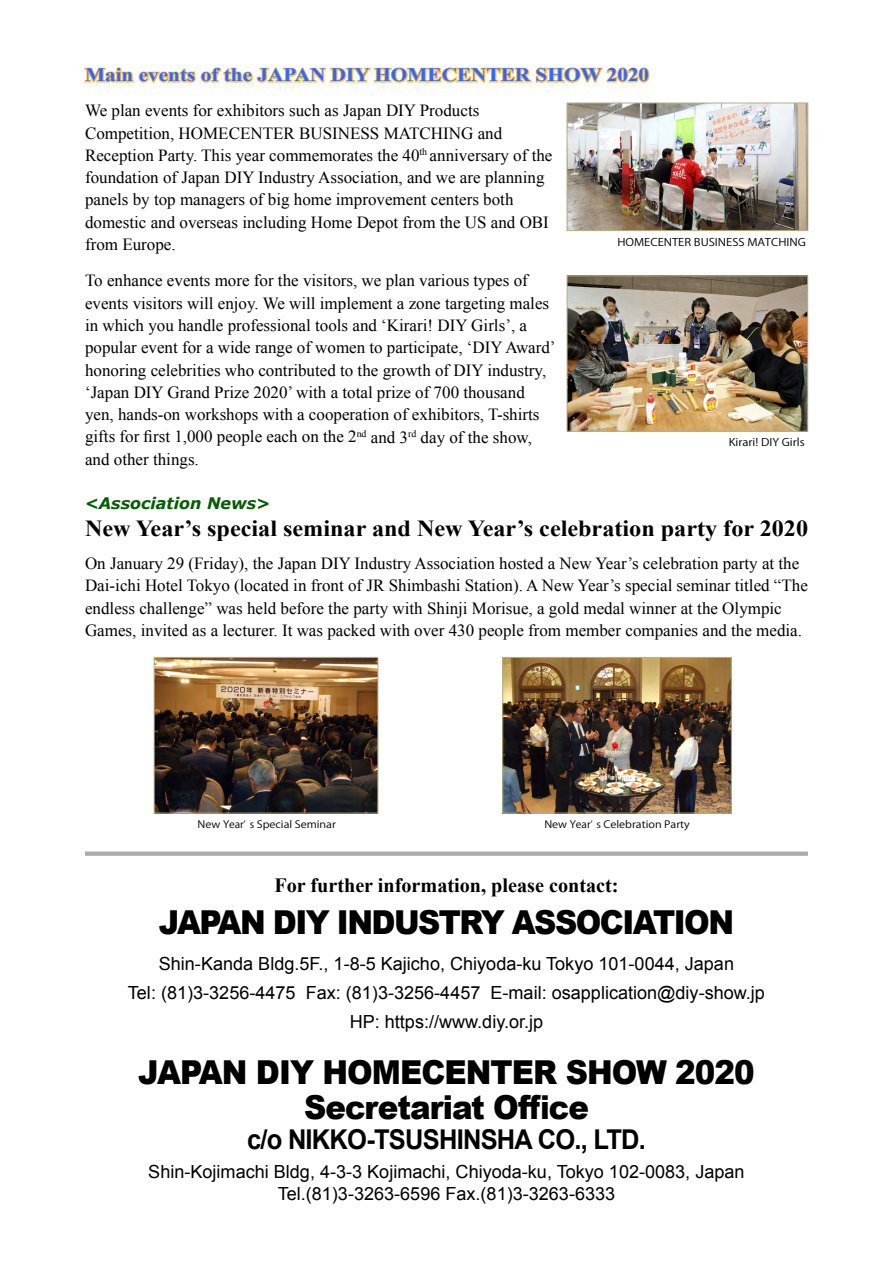
<style>
.page{position:relative;width:893px;height:1263px;background:#fff}
.page>*{position:absolute;margin:0;border:0;box-sizing:border-box;transform-origin:0 0}
.t1{font:900 33px/35.1px "Arial";letter-spacing:-.03em;color:#000;text-align:center;scale:.93 1}
.t2{font:900 33px "Arial";letter-spacing:-.05em;color:#000;scale:.93 1}
.t3{font:700 27.3px "Arial";letter-spacing:-.03em;color:#000;scale:.93 1}
.t4{font:700 22.95px "Times New Roman";color:#000;scale:1.06 1}
.t5{font:700 20.25px "Times New Roman";color:#000}
.t6{font:700 19.2px "Times New Roman";color:#36f;scale:1.11 1}
.t7{font:18px/28.7px "Arial";color:#000;text-align:center}
.t8{font:16.95px/22.4px "Times New Roman";color:#000}
.t9{font:italic 700 15.9px "Verdana";color:#005d00}
.t10{font:10.5px "Koz Go Pr 6 N";color:#000;scale:1.11 1}
.t11{font:10.05px "Koz Go Pro";color:#000;scale:1.11 1}
</style>
<div class="page">
<div style="left:85px;top:851px;width:723px;height:5px;background:#aaabab"></div>
<svg style="left:84px;top:67px;width:566px;height:16px"></svg>
<img style="left:569px;top:105px;width:237px;height:124px">
<div style="left:567px;top:103px;width:241px;height:128px;border:1px solid #b6b186"></div>
<img style="left:569px;top:278px;width:237px;height:151px">
<div style="left:567px;top:276px;width:241px;height:155px;border:1px solid #b6b186"></div>
<img style="left:156px;top:659px;width:220px;height:152px">
<div style="left:154px;top:657px;width:224px;height:156px;border:1px solid #b6b186"></div>
<img style="left:505px;top:659px;width:224px;height:152px">
<div style="left:503px;top:657px;width:228px;height:156px;border:1px solid #b6b186"></div>
<p class="t6" style="left:85px;top:62px;width:510px">Main events of the JAPAN DIY HOMECENTER SHOW 2020</p>
<p class="t8" style="left:85px;top:99px;width:469px">We plan events for exhibitors such as Japan DIY Products Competition, HOMECENTER BUSINESS MATCHING and Reception Party. This year commemorates the 40<sup>th</sup> anniversary of the foundation of Japan DIY Industry Association, and we are planning panels by top managers of big home improvement centers both domestic and overseas including Home Depot from the US and OBI from Europe.</p>
<p class="t8" style="left:85px;top:269px;width:472px">To enhance events more for the visitors, we plan various types of events visitors will enjoy. We will implement a zone targeting males in which you handle professional tools and ‘Kirari! DIY Girls’, a popular event for a wide range of women to participate, ‘DIY Award’ honoring celebrities who contributed to the growth of DIY industry, ‘Japan DIY Grand Prize 2020’ with a total prize of 700 thousand yen, hands-on workshops with a cooperation of exhibitors, T-shirts gifts for first 1,000 people each on the 2<sup>nd</sup> and 3<sup>rd</sup> day of the show, and other things.</p>
<p class="t9" style="left:85px;top:492px;width:186px">&lt;Association News&gt;</p>
<h3 class="t4" style="left:85px;top:512px;width:684px">New Year’s special seminar and New Year’s celebration party for 2020</h3>
<p class="t8" style="left:85px;top:552px;width:724px">On January 29 (Friday), the Japan DIY Industry Association hosted a New Year’s celebration party at the Dai-ichi Hotel Tokyo (located in front of JR Shimbashi Station). A New Year’s special seminar titled “The endless challenge” was held before the party with Shinji Morisue, a gold medal winner at the Olympic Games, invited as a lecturer. It was packed with over 430 people from member companies and the media.</p>
<p class="t10" style="left:617px;top:237px;width:171px">HOMECENTER BUSINESS MATCHING</p>
<p class="t10" style="left:729px;top:436px;width:70px">Kirari! DIY Girls</p>
<p class="t11" style="left:198px;top:818px;width:126px">New Year’ s Special Seminar</p>
<p class="t11" style="left:544px;top:818px;width:133px">New Year’ s Celebration Party</p>
<p class="t5" style="left:274px;top:871px;width:346px">For further information, please contact:</p>
<h1 class="t2" style="left:159px;top:899px;width:620px">JAPAN DIY INDUSTRY ASSOCIATION</h1>
<p class="t7" style="left:128px;top:950px;width:639px">Shin-Kanda Bldg.5F., 1-8-5 Kajicho, Chiyoda-ku Tokyo 101-0044, Japan<br>Tel: (81)3-3256-4475 Fax: (81)3-3256-4457 E-mail: osapplication@diy-show.jp<br>HP: https://www.diy.or.jp</p>
<h1 class="t1" style="left:138px;top:1053px;width:664px">JAPAN DIY HOMECENTER SHOW 2020<br>Secretariat Office</h1>
<h2 class="t3" style="left:247px;top:1121px;width:430px">c/o NIKKO-TSUSHINSHA CO., LTD.</h2>
<p class="t7" style="left:148px;top:1161px;width:598px;line-height:21.8px">Shin-Kojimachi Bldg, 4-3-3 Kojimachi, Chiyoda-ku, Tokyo 102-0083, Japan<br>Tel.(81)3-3263-6596 Fax.(81)3-3263-6333</p>
</div>
